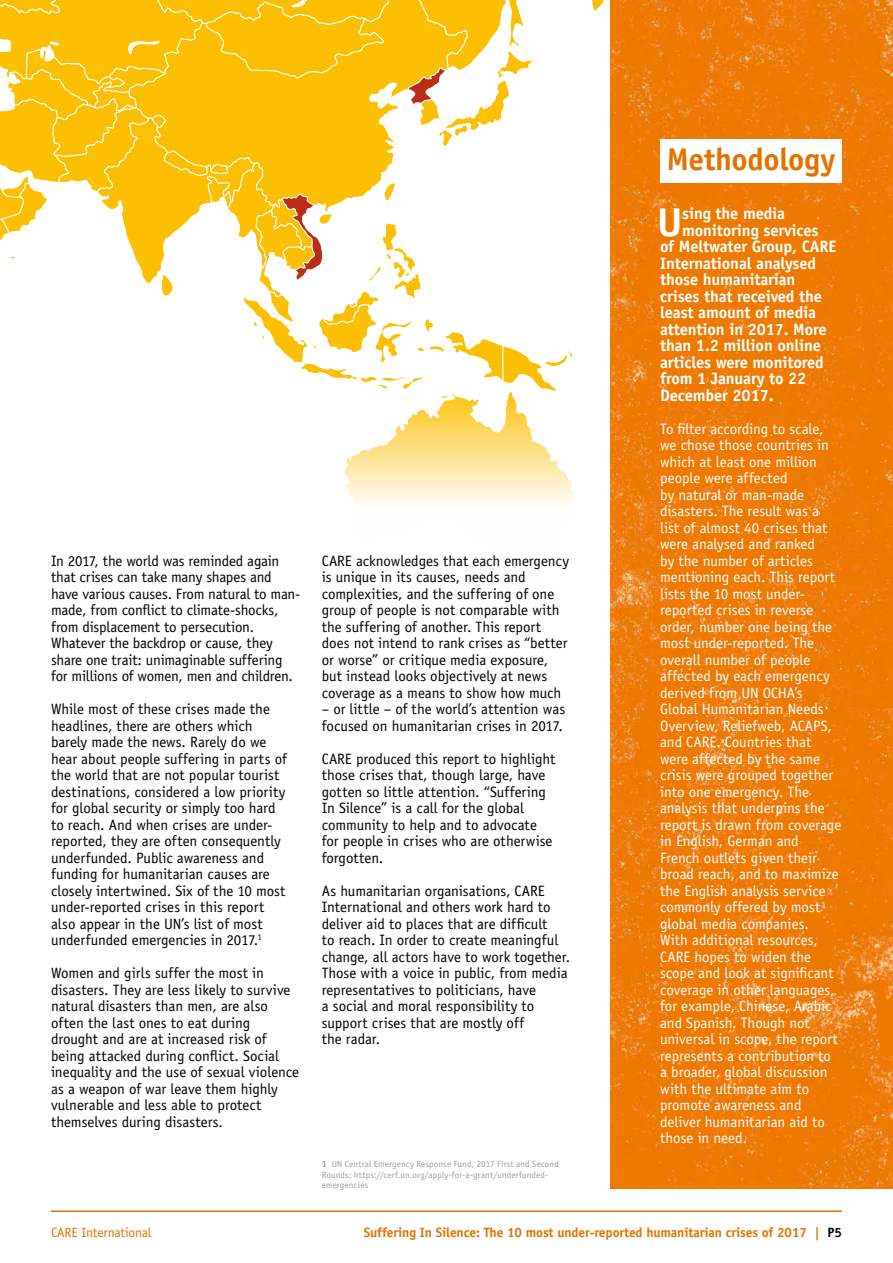
<style>
.page{position:relative;width:893px;height:1263px;background:#fff}
.page>*{position:absolute;margin:0;border:0;box-sizing:border-box;transform-origin:0 0}
.t1{font:700 40.35px "Officina Sans Std";color:#fff}
.t2{font:700 31.5px "Officina Sans Std";letter-spacing:-.01em;color:#e27300}
.t3{font:700 16.5px "Officina Sans Std";letter-spacing:-.01em;color:#fff}
.t4{font:15px/16.5px "Officina Sans Std";letter-spacing:-.005em;color:#000}
.t5{font:15px/16.5px "Officina Sans Std";letter-spacing:-.005em;color:#fff}
.t6{font:700 13.5px "Officina Sans Std";letter-spacing:-.01em;color:#e27300}
.t7{font:13.5px "Officina Sans Std";letter-spacing:-.01em;color:#e27300}
.t8{font:9px/10.5px "Officina Sans Std";letter-spacing:.015em;color:#9d9d9c}
.s1{font-weight:700}
.s2{color:#000}
</style>
<div class="page">
<img style="left:610px;top:0;width:283px;height:1188px">
<svg style="left:344px;top:391px;width:230px;height:114px"></svg>
<svg style="left:0;top:0;width:573px;height:391px"></svg>
<div style="left:660px;top:139px;width:182px;height:44px;background:#fff"></div>
<hr style="left:51px;top:1210px;width:791px;height:2px;background:#e27300">
<p class="t4" style="left:51px;top:552px;width:251px">In 2017, the world was reminded again that crises can take many shapes and have various causes. From natural to man&shy;made, from conflict to climate-shocks, from displacement to persecution.<br>Whatever the backdrop or cause, they share one trait: unimaginable suffering for millions of women, men and children.</p>
<p class="t4" style="left:51px;top:701px;width:237px">While most of these crises made the headlines, there are others which barely made the news. Rarely do we hear about people suffering in parts of the world that are not popular tourist destinations, considered a low priority for global security or simply too hard to reach. And when crises are under&shy;reported, they are often consequently underfunded. Public awareness and funding for humanitarian causes are closely intertwined. Six of the 10 most under-reported crises in this report also appear in the UN’s list of most underfunded emergencies in 2017.<sup>1</sup></p>
<p class="t4" style="left:51px;top:965px;width:250px">Women and girls suffer the most in disasters. They are less likely to survive natural disasters than men, are also often the last ones to eat during drought and are at increased risk of being attacked during conflict. Social inequality and the use of sexual violence as a weapon of war leave them highly vulnerable and less able to protect themselves during disasters.</p>
<p class="t4" style="left:322px;top:552px;width:249px">CARE acknowledges that each emergency is unique in its causes, needs and complexities, and the suffering of one group of people is not comparable with the suffering of another. This report does not intend to rank crises as “better or worse” or critique media exposure, but instead looks objectively at news coverage as a means to show how much</p>
<p class="t4" style="left:322px;top:701px;width:245px">– or little – of the world’s attention was focused on humanitarian crises in 2017.</p>
<p class="t4" style="left:322px;top:750px;width:235px">CARE produced this report to highlight those crises that, though large, have gotten so little attention. “Suffering In Silence” is a call for the global community to help and to advocate for people in crises who are otherwise forgotten.</p>
<p class="t4" style="left:322px;top:882px;width:250px">As humanitarian organisations, CARE International and others work hard to deliver aid to places that are difficult<br>to reach. In order to create meaningful change, all actors have to work together.<br>Those with a voice in public, from media representatives to politicians, have<br>a social and moral responsibility to support crises that are mostly off<br>the radar.</p>
<p class="t8" style="left:322px;top:1159px;width:239px"><span class="s1">1</span> UN Central Emergency Response Fund, 2017 First and Second<br>Rounds: https://cerf.un.org/apply-for-a-grant/underfunded&shy;emergencies</p>
<h2 class="t2" style="left:667px;top:140px;width:170px">Methodology</h2>
<h1 class="t1" style="left:657px;top:197px;width:27px">U</h1>
<p class="t3" style="left:682px;top:203px;width:104px">sing the media</p>
<p class="t3" style="left:682px;top:220px;width:138px">monitoring services</p>
<p class="t3" style="left:660px;top:236px;width:178px">of Meltwater Group, CARE</p>
<p class="t3" style="left:660px;top:253px;width:157px">International analysed</p>
<p class="t3" style="left:660px;top:269px;width:137px">those humanitarian</p>
<p class="t3" style="left:660px;top:286px;width:163px">crises that received the</p>
<p class="t3" style="left:660px;top:302px;width:157px">least amount of media</p>
<p class="t3" style="left:660px;top:319px;width:168px">attention in 2017. More</p>
<p class="t3" style="left:660px;top:335px;width:163px">than 1.2 million online</p>
<p class="t3" style="left:660px;top:352px;width:165px">articles were monitored</p>
<p class="t3" style="left:660px;top:368px;width:148px">from 1 January to 22</p>
<p class="t3" style="left:660px;top:385px;width:115px">December 2017.</p>
<p class="t5" style="left:660px;top:420px;width:183px">To filter according to scale, we chose those countries in which at least one million people were affected<br>by natural or man-made disasters. The result was a list of almost 40 crises that were analysed and ranked<br>by the number of articles mentioning each. This report lists the 10 most under&shy;reported crises in reverse order, number one being the most under-reported. The overall number of people affected by each emergency derived from UN OCHA’s<br>Global Humanitarian Needs<br>Overview, Reliefweb, ACAPS, and CARE. Countries that were affected by the same crisis were grouped together into one emergency. The analysis that underpins the report is drawn from coverage in English, German and<br>French outlets given their broad reach, and to maximize the English analysis service commonly offered by most global media companies.<br>With additional resources,<br>CARE hopes to widen the scope and look at significant coverage in other languages, for example, Chinese, Arabic and Spanish. Though not universal in scope, the report represents a contribution to a broader, global discussion with the ultimate aim to promote awareness and deliver humanitarian aid to those in need.</p>
<p class="t7" style="left:51px;top:1224px;width:102px">CARE International</p>
<p class="t6" style="left:364px;top:1223px;width:480px">Suffering In Silence: The 10 most under-reported humanitarian crises of 2017 | <span class="s2">P5</span></p>
</div>
